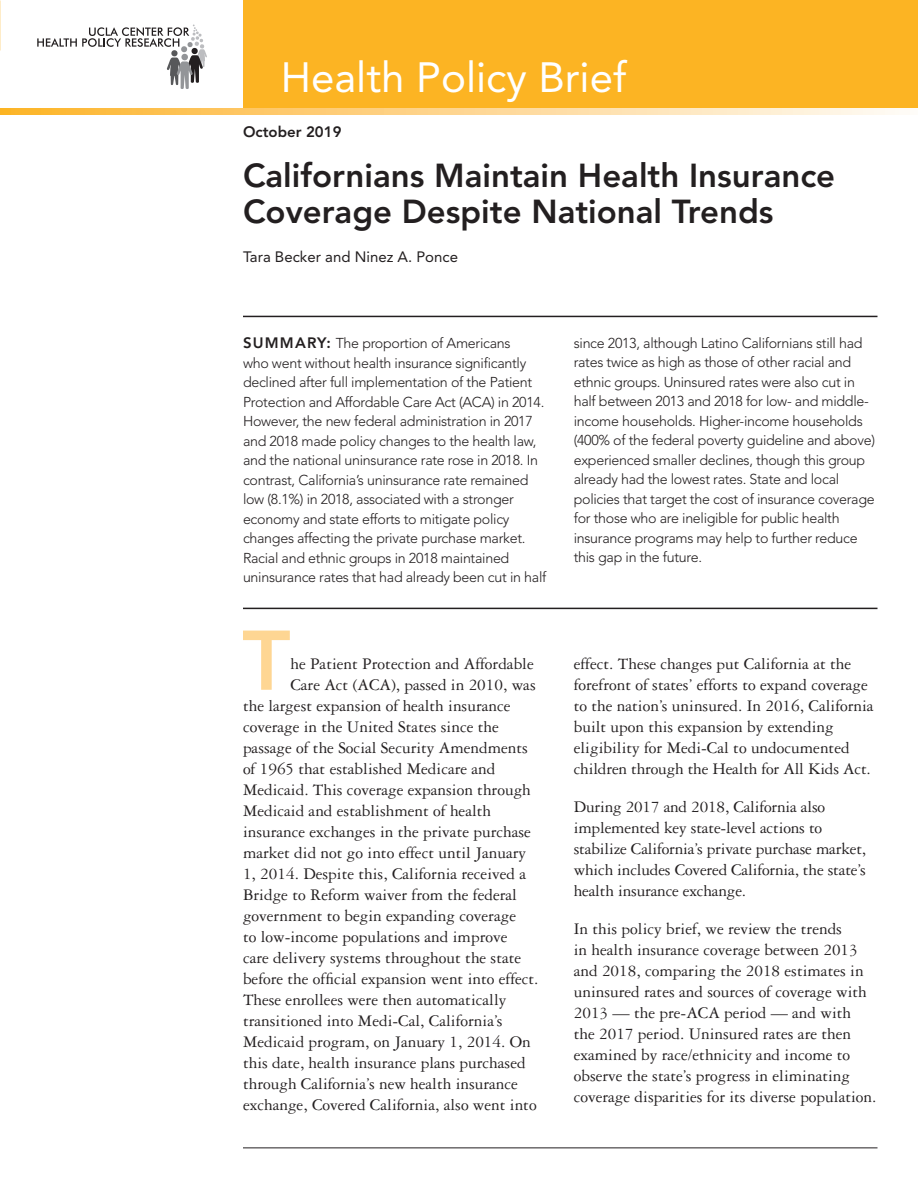
<style>
.page{position:relative;width:918px;height:1188px;background:#fff}
.page>*{position:absolute;margin:0;border:0;box-sizing:border-box;transform-origin:0 0}
.Intro_Paragraph_2{font:800 83.55px "Avenir";color:#fed693}
.t1{font:42px "Avenir";color:#fff}
.t2{font:800 33px/36px "Avenir";color:#231f20}
.Intro_Paragraph_2-2{font:17.25px/21px "Garamond Three";color:#231f20}
.Text_2{font:17.25px/21px "Garamond Three";color:#231f20}
.Text{font:17.25px/21px "Garamond Three";letter-spacing:-.01em;color:#231f20}
.Author_Names{font:15px "Avenir";color:#231f20}
.Publication_Date{font:800 15px "Avenir";color:#231f20}
.Summary_Text{font:300 14.25px/19.5px "Avenir";letter-spacing:-.02em;color:#231f20}
.s1{font-weight:800;font-size:15px}
</style>
<div class="page">
<div style="left:243px;top:0;width:675px;height:108px;background:#fcb423"></div>
<svg style="left:0;top:108px;width:899px;height:7px;background:#fdd58e"></svg>
<svg style="left:37px;top:24px;width:170px;height:65px"></svg>
<hr style="left:243px;top:1148px;width:635px;height:1px;background:#231f20">
<hr style="left:243px;top:316px;width:635px;height:1px;background:#231f20">
<hr style="left:243px;top:608px;width:635px;height:1px;background:#231f20">
<p class="t1" style="left:281px;top:54px;width:347px">Health Policy Brief</p>
<p class="Publication_Date" style="left:243px;top:123px;width:100px">October 2019</p>
<p class="t2" style="left:243px;top:158px;width:594px">Californians Maintain Health Insurance<br>Coverage Despite National Trends</p>
<p class="Author_Names" style="left:243px;top:248px;width:217px">Tara Becker and Ninez A. Ponce</p>
<p class="Summary_Text" style="left:243px;top:333px;width:305px"><span class="s1">SUMMARY:</span> The proportion of Americans<br>who went without health insurance significantly declined after full implementation of the Patient Protection and Affordable Care Act (ACA) in 2014.<br>However, the new federal administration in 2017 and 2018 made policy changes to the health law, and the national uninsurance rate rose in 2018. In contrast, California’s uninsurance rate remained low (8.1%) in 2018, associated with a stronger economy and state efforts to mitigate policy changes affecting the private purchase market.<br>Racial and ethnic groups in 2018 maintained uninsurance rates that had already been cut in half</p>
<p class="Summary_Text" style="left:574px;top:333px;width:303px">since 2013, although Latino Californians still had rates twice as high as those of other racial and ethnic groups. Uninsured rates were also cut in half between 2013 and 2018 for low- and middle&shy;income households. Higher-income households (400% of the federal poverty guideline and above) experienced smaller declines, though this group already had the lowest rates. State and local policies that target the cost of insurance coverage for those who are ineligible for public health insurance programs may help to further reduce this gap in the future.</p>
<p class="Intro_Paragraph_2" style="left:242px;top:611px;width:50px">T</p>
<p class="Intro_Paragraph_2-2" style="left:290px;top:653px;width:245px">he Patient Protection and Affordable</p>
<p class="Intro_Paragraph_2-2" style="left:290px;top:674px;width:247px">Care Act (ACA), passed in 2010, was</p>
<p class="Intro_Paragraph_2-2" style="left:243px;top:695px;width:269px">the largest expansion of health insurance</p>
<p class="Intro_Paragraph_2-2" style="left:243px;top:716px;width:257px">coverage in the United States since the</p>
<p class="Intro_Paragraph_2-2" style="left:243px;top:737px;width:287px">passage of the Social Security Amendments</p>
<p class="Intro_Paragraph_2-2" style="left:243px;top:758px;width:254px">of 1965 that established Medicare and</p>
<p class="Intro_Paragraph_2-2" style="left:243px;top:779px;width:289px">Medicaid. This coverage expansion through</p>
<p class="Intro_Paragraph_2-2" style="left:243px;top:800px;width:250px">Medicaid and establishment of health</p>
<p class="Intro_Paragraph_2-2" style="left:243px;top:821px;width:289px">insurance exchanges in the private purchase</p>
<p class="Intro_Paragraph_2-2" style="left:243px;top:842px;width:285px">market did not go into effect until January</p>
<p class="Intro_Paragraph_2-2" style="left:243px;top:863px;width:285px">1, 2014. Despite this, California received a</p>
<p class="Intro_Paragraph_2-2" style="left:243px;top:884px;width:276px">Bridge to Reform waiver from the federal</p>
<p class="Intro_Paragraph_2-2" style="left:243px;top:905px;width:275px">government to begin expanding coverage</p>
<p class="Intro_Paragraph_2-2" style="left:243px;top:926px;width:266px">to low-income populations and improve</p>
<p class="Intro_Paragraph_2-2" style="left:243px;top:947px;width:280px">care delivery systems throughout the state</p>
<p class="Intro_Paragraph_2-2" style="left:243px;top:968px;width:297px">before the official expansion went into effect.</p>
<p class="Intro_Paragraph_2-2" style="left:243px;top:989px;width:265px">These enrollees were then automatically</p>
<p class="Intro_Paragraph_2-2" style="left:243px;top:1010px;width:261px">transitioned into Medi-Cal, California’s</p>
<p class="Intro_Paragraph_2-2" style="left:243px;top:1031px;width:289px">Medicaid program, on January 1, 2014. On</p>
<p class="Intro_Paragraph_2-2" style="left:243px;top:1052px;width:284px">this date, health insurance plans purchased</p>
<p class="Intro_Paragraph_2-2" style="left:243px;top:1073px;width:277px">through California’s new health insurance</p>
<p class="Intro_Paragraph_2-2" style="left:243px;top:1094px;width:295px">exchange, Covered California, also went into</p>
<p class="Intro_Paragraph_2-2" style="left:574px;top:653px;width:301px">effect. These changes put California at the forefront of states’ efforts to expand coverage to the nation’s uninsured. In 2016, California built upon this expansion by extending eligibility for Medi-Cal to undocumented children through the Health for All Kids Act.</p>
<p class="Text" style="left:574px;top:796px;width:294px">During 2017 and 2018, California also implemented key state-level actions to stabilize California’s private purchase market, which includes Covered California, the state’s health insurance exchange.</p>
<p class="Text_2" style="left:574px;top:918px;width:304px">In this policy brief, we review the trends<br>in health insurance coverage between 2013 and 2018, comparing the 2018 estimates in uninsured rates and sources of coverage with 2013 — the pre-ACA period — and with the 2017 period. Uninsured rates are then examined by race/ethnicity and income to observe the state’s progress in eliminating coverage disparities for its diverse population.</p>
</div>
